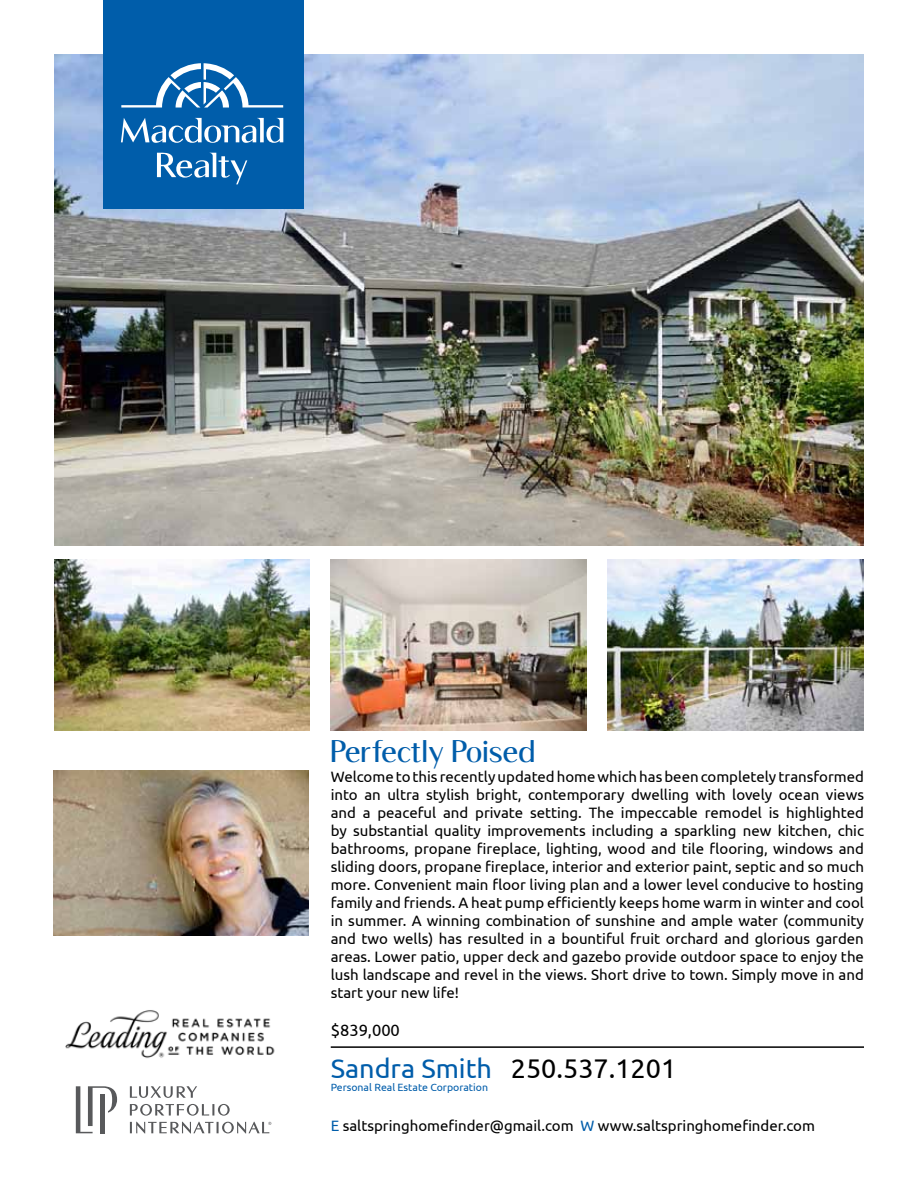
<style>
.page{position:relative;width:918px;height:1188px;background:#fff}
.page>*{position:absolute;margin:0;border:0;box-sizing:border-box;transform-origin:0 0}
.t1{font:30px "Luxia";color:#005daa}
.t2{font:27px "Ubuntu";color:#000}
.t3{font:16.5px "Ubuntu";color:#000}
.t4{font:15px/18px "Ubuntu";color:#000;text-align:justify}
.t5{font:10.5px "Ubuntu";color:#005daa}
.s1{color:#005daa}
</style>
<div class="page">
<img style="left:54px;top:54px;width:810px;height:492px">
<hr style="left:331px;top:1046px;width:533px;height:2px;background:#000">
<div style="left:103px;top:0;width:200px;height:209px;background:#005daa"></div>
<svg style="left:121px;top:118px;width:162px;height:25px"></svg>
<svg style="left:157px;top:153px;width:90px;height:31px"></svg>
<svg style="left:121px;top:63px;width:162px;height:45px"></svg>
<img style="left:54px;top:559px;width:256px;height:171px">
<img style="left:331px;top:559px;width:256px;height:171px">
<img style="left:608px;top:559px;width:255px;height:171px">
<img style="left:54px;top:771px;width:255px;height:164px">
<svg style="left:76px;top:1086px;width:41px;height:47px"></svg>
<div style="left:100px;top:1094px;width:5px;height:39px;background:#58595b"></div>
<svg style="left:130px;top:1104px;width:100px;height:12px"></svg>
<svg style="left:130px;top:1086px;width:67px;height:12px"></svg>
<svg style="left:130px;top:1122px;width:141px;height:12px"></svg>
<img style="left:65px;top:1010px;width:210px;height:49px">
<h1 class="t1" style="left:331px;top:733px;width:206px">Perfectly Poised</h1>
<p class="t4" style="left:331px;top:768px;width:535px">Welcome to this recently updated home which has been completely transformed into an ultra stylish bright, contemporary dwelling with lovely ocean views and a peaceful and private setting. The impeccable remodel is highlighted by substantial quality improvements including a sparkling new kitchen, chic bathrooms, propane fireplace, lighting, wood and tile flooring, windows and sliding doors, propane fireplace, interior and exterior paint, septic and so much more. Convenient main floor living plan and a lower level conducive to hosting family and friends. A heat pump efficiently keeps home warm in winter and cool in summer. A winning combination of sunshine and ample water (community and two wells) has resulted in a bountiful fruit orchard and glorious garden areas. Lower patio, upper deck and gazebo provide outdoor space to enjoy the lush landscape and revel in the views. Short drive to town. Simply move in and start your new life!</p>
<p class="t3" style="left:331px;top:1020px;width:71px">$839,000</p>
<h2 class="t2" style="left:331px;top:1052px;width:347px"><span class="s1">Sandra Smith</span> 250.537.1201</h2>
<p class="t5" style="left:331px;top:1081px;width:159px">Personal Real Estate Corporation</p>
<p class="t4" style="left:331px;top:1116px;width:486px"><span class="s1">E</span> saltspringhomefinder@gmail.com <span class="s1">W</span> www.saltspringhomefinder.com</p>
</div>
